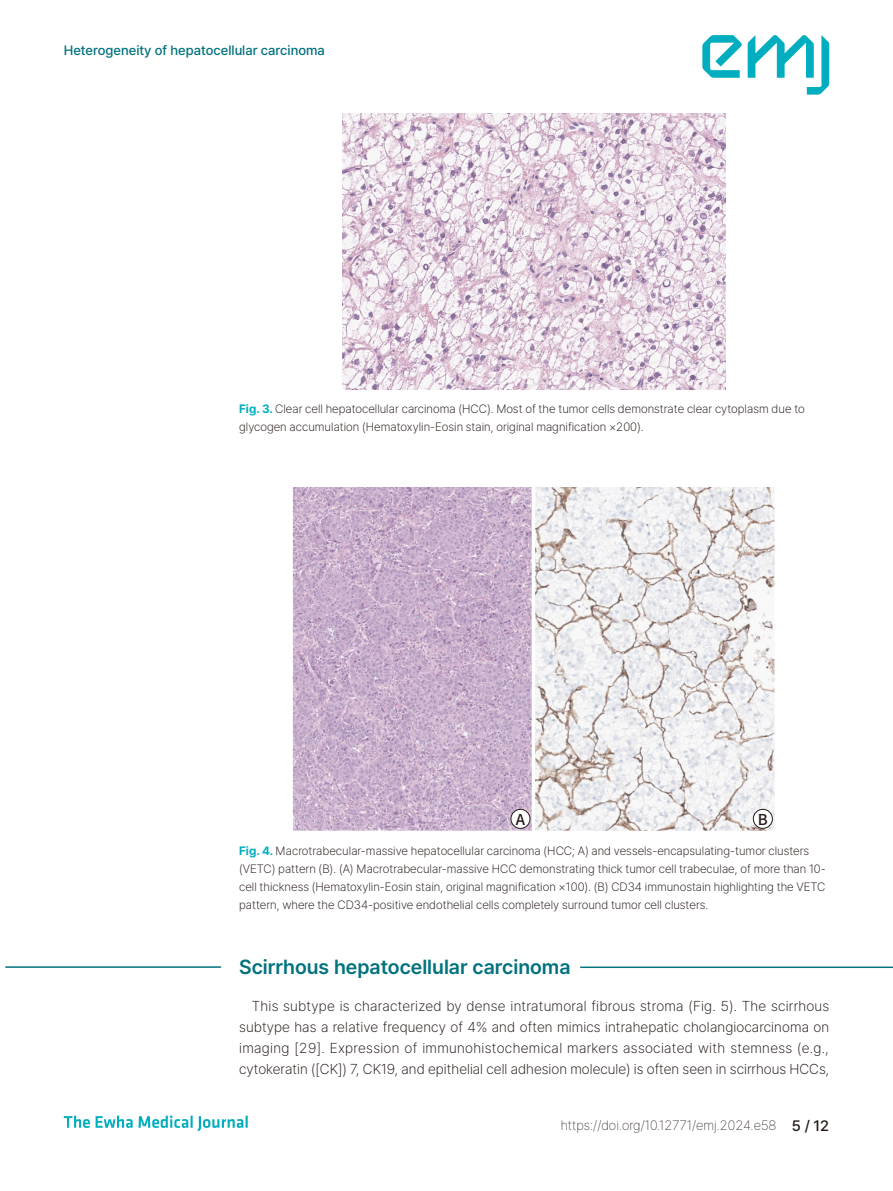
<style>
.page{position:relative;width:893px;height:1191px;background:#fff}
.page>*{position:absolute;margin:0;border:0;box-sizing:border-box;transform-origin:0 0}
.heading_1st{font:600 20.25px "Pretendard";color:#00727e}
.t1{font:500 15px "Noto Sans CJ Kkr";color:#231916}
.main_text{font:200 14.25px/21px "Pretendard";color:#231916;text-align:justify}
.t2{font:100 13.5px "Pretendard";color:#231916}
.t3{font:500 13.5px "Pretendard";color:#00727e}
.Figure_title{font:200 12px/18px "Pretendard";color:#231916}
.s1{font-weight:700;color:#00aebf}
.s2{font-weight:500;font-size:15px}
</style>
<div class="page">
<svg style="left:64px;top:1115px;width:184px;height:16px"></svg>
<svg style="left:702px;top:35px;width:40px;height:43px"></svg>
<svg style="left:748px;top:35px;width:81px;height:60px"></svg>
<hr style="left:252px;top:966px;width:641px;height:2px;background:#00727e">
<hr style="left:5px;top:966px;width:216px;height:1px;background:#00727e">
<div style="left:239px;top:957px;width:341px;height:19px;background:#fff"></div>
<img style="left:343px;top:113px;width:382px;height:276px">
<img style="left:292px;top:487px;width:483px;height:343px">
<div style="left:511px;top:809px;width:19px;height:19px;background:#fff;border-radius:50%"></div>
<div style="left:511px;top:809px;width:19px;height:19px;border:1px solid #231916;border-radius:50%"></div>
<div style="left:753px;top:809px;width:20px;height:19px;background:#fff;border-radius:50%"></div>
<div style="left:753px;top:809px;width:20px;height:19px;border:1px solid #231916;border-radius:50%"></div>
<p class="t3" style="left:64px;top:41px;width:263px">Heterogeneity of hepatocellular carcinoma</p>
<p class="Figure_title" style="left:239px;top:400px;width:567px"><span class="s1">Fig. 3.</span> Clear cell hepatocellular carcinoma (HCC). Most of the tumor cells demonstrate clear cytoplasm due to glycogen accumulation (Hematoxylin-Eosin stain, original magnification ×200).</p>
<p class="t1" style="left:516px;top:810px;width:11px">A</p>
<p class="t1" style="left:758px;top:810px;width:12px">B</p>
<p class="Figure_title" style="left:239px;top:841px;width:588px"><span class="s1">Fig. 4.</span> Macrotrabecular-massive hepatocellular carcinoma (HCC; A) and vessels-encapsulating-tumor clusters (VETC) pattern (B). (A) Macrotrabecular-massive HCC demonstrating thick tumor cell trabeculae, of more than 10- cell thickness (Hematoxylin-Eosin stain, original magnification ×100). (B) CD34 immunostain highlighting the VETC pattern, where the CD34-positive endothelial cells completely surround tumor cell clusters.</p>
<p class="heading_1st" style="left:239px;top:952px;width:333px">Scirrhous hepatocellular carcinoma</p>
<p class="main_text" style="left:239px;top:994px;width:592px;text-indent:13px">This subtype is characterized by dense intratumoral fibrous stroma (Fig. 5). The scirrhous subtype has a relative frequency of 4% and often mimics intrahepatic cholangiocarcinoma on imaging [29]. Expression of immunohistochemical markers associated with stemness (e.g., cytokeratin ([CK]) 7, CK19, and epithelial cell adhesion molecule) is often seen in scirrhous HCCs,</p>
<p class="t2" style="left:561px;top:1116px;width:270px">https://doi.org/10.12771/emj.2024.e58 <span class="s2">5 / 12</span></p>
</div>
